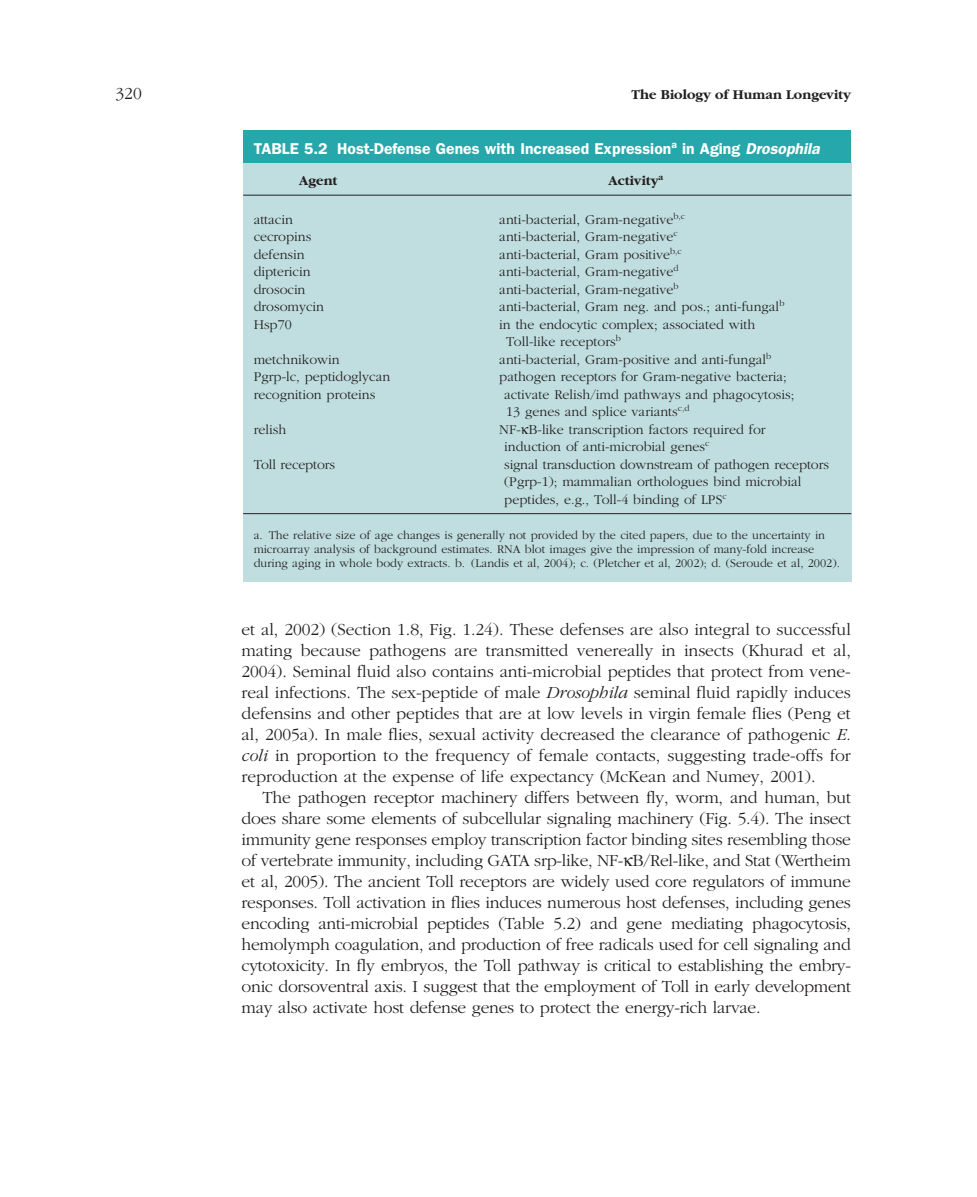
<style>
.page{position:relative;width:977px;height:1197px;background:#fff}
.page>*{position:absolute;margin:0;border:0;box-sizing:border-box;transform-origin:0 0}
.t1{font:300 17.5px/21px "Garamond";letter-spacing:-.005em;color:#231f20;text-align:justify}
.t2{font:600 15.75px "Franklin Gothic";color:#fff}
.t3{font:300 14px/17.5px "Garamond";color:#231f20}
.t4{font:700 14px "Garamond";color:#231f20}
.t5{font:300 12.25px/14px "Garamond";color:#231f20}
.s1{font-style:italic}
</style>
<div class="page">
<svg style="left:243px;top:130px;width:609px;height:452px;background:#b4d9db"></svg>
<svg style="left:521px;top:426px;width:8px;height:8px"></svg>
<p class="t1" style="left:116px;top:84px;width:28px">320</p>
<p class="t4" style="left:631px;top:89px;width:221px">The Biology of Human Longevity</p>
<p class="t2" style="left:254px;top:143px;width:567px">TABLE 5.2 Host-Defense Genes with Increased Expression<sup>a</sup> in Aging <span class="s1">Drosophila</span></p>
<p class="t4" style="left:299px;top:175px;width:40px">Agent</p>
<p class="t4" style="left:608px;top:175px;width:56px">Activity<sup>a</sup></p>
<p class="t3" style="left:254px;top:212px;width:41px">attacin</p>
<p class="t3" style="left:499px;top:212px;width:187px">anti-bacterial, Gram-negative<sup>b,c</sup></p>
<p class="t3" style="left:254px;top:229px;width:59px">cecropins</p>
<p class="t3" style="left:499px;top:229px;width:180px">anti-bacterial, Gram-negative<sup>c</sup></p>
<p class="t3" style="left:254px;top:247px;width:52px">defensin</p>
<p class="t3" style="left:499px;top:247px;width:184px">anti-bacterial, Gram positive<sup>b,c</sup></p>
<p class="t3" style="left:254px;top:264px;width:58px">diptericin</p>
<p class="t3" style="left:499px;top:264px;width:181px">anti-bacterial, Gram-negative<sup>d</sup></p>
<p class="t3" style="left:254px;top:282px;width:53px">drosocin</p>
<p class="t3" style="left:499px;top:282px;width:181px">anti-bacterial, Gram-negative<sup>b</sup></p>
<p class="t3" style="left:254px;top:299px;width:72px">drosomycin</p>
<p class="t3" style="left:499px;top:299px;width:287px">anti-bacterial, Gram neg. and pos.; anti-fungal<sup>b</sup></p>
<p class="t3" style="left:254px;top:317px;width:40px">Hsp70</p>
<p class="t3" style="left:506px;top:317px;width:250px;text-indent:-7px">in the endocytic complex; associated with<br>Toll-like receptors<sup>b</sup></p>
<p class="t3" style="left:254px;top:352px;width:87px">metchnikowin</p>
<p class="t3" style="left:499px;top:352px;width:273px">anti-bacterial, Gram-positive and anti-fungal<sup>b</sup></p>
<p class="t3" style="left:254px;top:369px;width:138px">Pgrp-lc, peptidoglycan</p>
<p class="t3" style="left:499px;top:369px;width:289px">pathogen receptors for Gram-negative bacteria;</p>
<p class="t3" style="left:254px;top:387px;width:123px">recognition proteins</p>
<p class="t3" style="left:504px;top:387px;width:292px">activate Relish/imd pathways and phagocytosis;<br>13 genes and splice variants<sup>c,d</sup></p>
<p class="t3" style="left:254px;top:422px;width:34px">relish</p>
<p class="t3" style="left:504px;top:422px;width:263px;text-indent:-5px">NF- B-like transcription factors required for induction of anti-microbial genes<sup>c</sup></p>
<p class="t3" style="left:254px;top:457px;width:83px">Toll receptors</p>
<p class="t3" style="left:504px;top:457px;width:326px">signal transduction downstream of pathogen receptors (Pgrp-1); mammalian orthologues bind microbial peptides, e.g., Toll-4 binding of LPS<sup>c</sup></p>
<p class="t5" style="left:254px;top:529px;width:587px">a. The relative size of age changes is generally not provided by the cited papers, due to the uncertainty in microarray analysis of background estimates. RNA blot images give the impression of many-fold increase during aging in whole body extracts. b. (Landis et al, 2004); c. (Pletcher et al, 2002); d. (Seroude et al, 2002).</p>
<p class="t1" style="left:242px;top:620px;width:611px">et al, 2002) (Section 1.8, Fig. 1.24). These defenses are also integral to successful mating because pathogens are transmitted venereally in insects (Khurad et al, 2004). Seminal fluid also contains anti-microbial peptides that protect from vene&shy;real infections. The sex-peptide of male <span class="s1">Drosophila</span> seminal fluid rapidly induces defensins and other peptides that are at low levels in virgin female flies (Peng et al, 2005a). In male flies, sexual activity decreased the clearance of pathogenic <span class="s1">E. coli</span> in proportion to the frequency of female contacts, suggesting trade-offs for reproduction at the expense of life expectancy (McKean and Numey, 2001).</p>
<p class="t1" style="left:242px;top:788px;width:611px;text-indent:21px">The pathogen receptor machinery differs between fly, worm, and human, but does share some elements of subcellular signaling machinery (Fig. 5.4). The insect immunity gene responses employ transcription factor binding sites resembling those of vertebrate immunity, including GATA srp-like, NF- B/Rel-like, and Stat (Wertheim et al, 2005). The ancient Toll receptors are widely used core regulators of immune responses. Toll activation in flies induces numerous host defenses, including genes encoding anti-microbial peptides (Table 5.2) and gene mediating phagocytosis, hemolymph coagulation, and production of free radicals used for cell signaling and cytotoxicity. In fly embryos, the Toll pathway is critical to establishing the embry&shy;onic dorsoventral axis. I suggest that the employment of Toll in early development may also activate host defense genes to protect the energy-rich larvae.</p>
</div>
